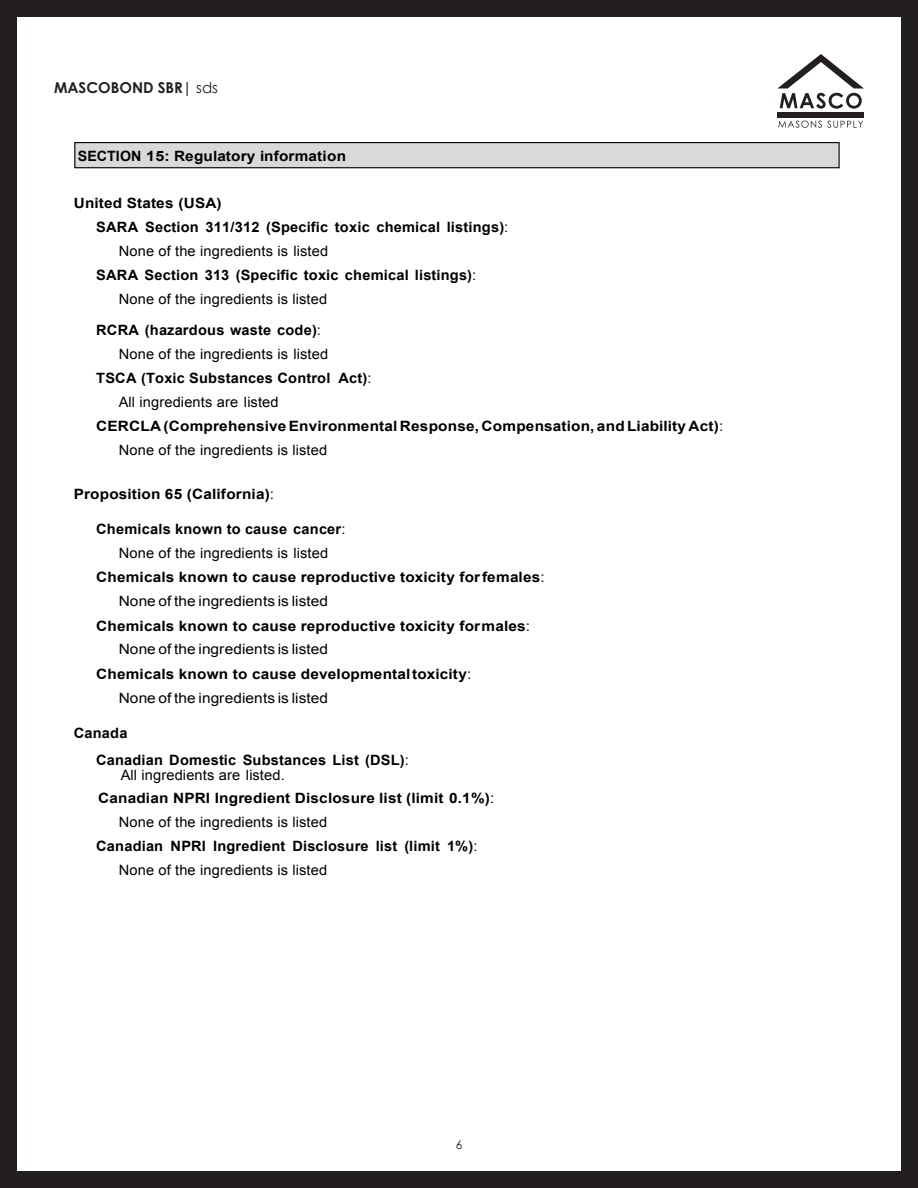
<style>
.page{position:relative;width:918px;height:1188px;background:#fff}
.page>*{position:absolute;margin:0;border:0;box-sizing:border-box;transform-origin:0 0}
.t1{font:700 15px "Century Gothic";color:#231f20}
.t2{font:700 14.25px/23.4px "Arial";letter-spacing:.01em;color:#000;scale:1.08 1}
.t3{font:700 14.25px/26.4px "Arial";letter-spacing:.01em;color:#000}
.t4{font:14.25px "Arial";letter-spacing:.01em;color:#000}
.t5{font:14.25px "Arial";letter-spacing:.01em;color:#000;scale:1.09 1}
.t6{font:12px "Century Gothic";color:#231f20}
.s1{font-weight:400}
.s2{font-family:"Tahoma";font-weight:400}
</style>
<div class="page">
<div style="left:0;top:1172px;width:918px;height:16px;background:#231f20"></div>
<div style="left:0;top:0;width:918px;height:16px;background:#231f20"></div>
<div style="left:902px;top:0;width:16px;height:1188px;background:#231f20"></div>
<div style="left:0;top:0;width:16px;height:1188px;background:#231f20"></div>
<div style="left:75px;top:143px;width:764px;height:25px;background:#d9d9d9"></div>
<div style="left:74px;top:142px;width:766px;height:26px;border:1px solid #000"></div>
<div style="left:777px;top:112px;width:87px;height:6px;background:#231f20"></div>
<svg style="left:777px;top:54px;width:87px;height:55px"></svg>
<svg style="left:778px;top:121px;width:85px;height:7px"></svg>
<p class="t2" style="left:74px;top:68px;width:157px">Environmental hazard<span class="s1">:</span></p>
<p class="t1" style="left:54px;top:76px;width:166px">MASCOBOND SBR| <span class="s1">sds</span></p>
<p class="t3" style="left:78px;top:143px;width:270px">SECTION 15: Regulatory information</p>
<p class="t2" style="left:74px;top:192px;width:139px">United States (USA)</p>
<p class="t3" style="left:96px;top:214px;width:414px">SARA Section 311/312 (Specific toxic chemical listings)<span class="s1">:</span></p>
<p class="t4" style="left:119px;top:242px;width:211px">None of the ingredients is listed</p>
<p class="t3" style="left:96px;top:262px;width:382px">SARA Section 313 (Specific toxic chemical listings)<span class="s1">:</span></p>
<p class="t4" style="left:119px;top:290px;width:210px">None of the ingredients is listed</p>
<p class="t3" style="left:96px;top:318px;width:226px">RCRA (hazardous waste code)<span class="s1">:</span></p>
<p class="t4" style="left:119px;top:345px;width:211px">None of the ingredients is listed</p>
<p class="t3" style="left:96px;top:366px;width:277px">TSCA (Toxic Substances Control Act)<span class="s1">:</span></p>
<p class="t4" style="left:119px;top:393px;width:162px">All ingredients are listed</p>
<p class="t2" style="left:96px;top:415px;width:582px">CERCLA (ComprehensiveEnvironmental Response, Compensation, and Liability Act)<span class="s1">:</span></p>
<p class="t4" style="left:119px;top:441px;width:210px">None of the ingredients is listed</p>
<p class="t2" style="left:74px;top:482px;width:187px">Proposition 65 (California)<span class="s1">:</span></p>
<p class="t3" style="left:96px;top:517px;width:251px">Chemicals known to cause cancer<span class="s1">:</span></p>
<p class="t4" style="left:119px;top:544px;width:211px">None of the ingredients is listed</p>
<p class="t2" style="left:96px;top:566px;width:417px">Chemicals known to cause reproductive toxicity forfemales<span class="s1">:</span></p>
<p class="t5" style="left:119px;top:592px;width:194px">None of the ingredients is listed</p>
<p class="t2" style="left:96px;top:614px;width:403px">Chemicals known to cause reproductive toxicity formales<span class="s1">:</span></p>
<p class="t5" style="left:119px;top:640px;width:194px">None of the ingredients is listed</p>
<p class="t2" style="left:96px;top:662px;width:349px">Chemicals known to cause developmentaltoxicity<span class="s1">:</span></p>
<p class="t5" style="left:119px;top:688px;width:194px">None of the ingredients is listed</p>
<p class="t3" style="left:96px;top:721px;width:314px;text-indent:-22px">Canada<br>Canadian Domestic Substances List (DSL)<span class="s1">:</span></p>
<p class="t2" style="left:98px;top:764px;width:368px;text-indent:23px"><span class="s1">All ingredients are listed.<br></span>Canadian NPRI Ingredient Disclosure list (limit 0.1%)<span class="s1">:</span></p>
<p class="t2" style="left:77px;top:743px;width:163px">Effective date <span class="s2">: 05.15.15</span></p>
<p class="t4" style="left:119px;top:813px;width:210px">None of the ingredients is listed</p>
<p class="t3" style="left:96px;top:833px;width:383px">Canadian NPRI Ingredient Disclosure list (limit 1%)<span class="s1">:</span></p>
<p class="t4" style="left:119px;top:861px;width:210px">None of the ingredients is listed</p>
<p class="t6" style="left:456px;top:1136px;width:8px">6</p>
</div>
